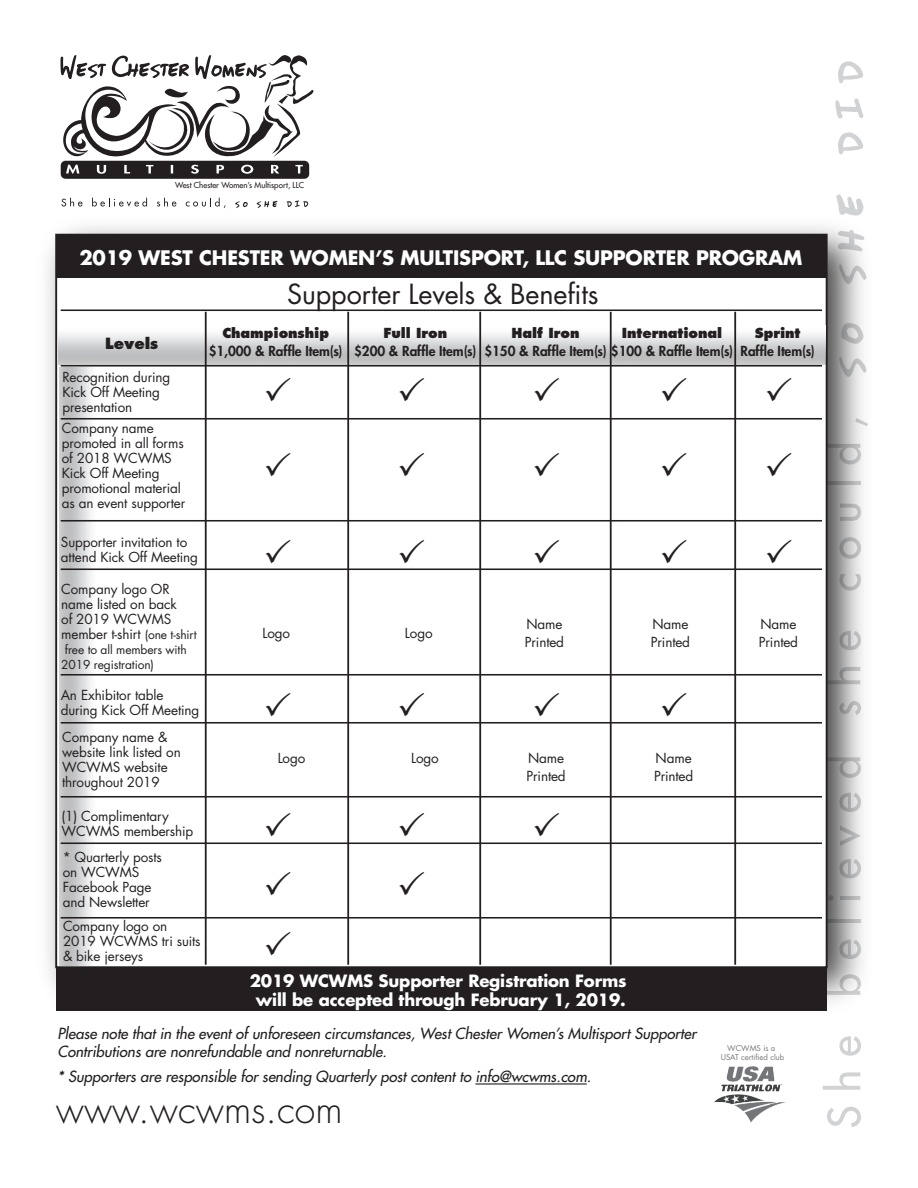
<style>
.page{position:relative;width:918px;height:1188px;background:#fff}
.page>*{position:absolute;margin:0;border:0;box-sizing:border-box;transform-origin:0 0}
.t1{font:300 37.5px "Futura";color:#231f20}
.t2{font:27px "Futura";letter-spacing:-.005em;color:#231f20}
.t3{font:700 19.5px "Futura";letter-spacing:-.01em;color:#fff}
.t4{font:700 16.5px/19.5px "Futura";letter-spacing:-.01em;color:#fff;text-align:center}
.t5{font:italic 15px/18px "Futura";color:#231f20}
.t6{font:800 15px "Futura";letter-spacing:-.005em;color:#231f20}
.t7{font:13.5px/15px "Futura";letter-spacing:-.01em;color:#231f20}
.t8{font:800 13.5px "Futura";letter-spacing:-.005em;color:#231f20}
.t9{font:800 13.5px "Futura";letter-spacing:-.005em;color:#231f20}
.t10{font:12px/15px "Futura";letter-spacing:-.01em;color:#231f20}
.t11{font:7.95px "Futura";color:#231f20}
.t12{font:7.8px/9.3px "Futura";color:#757678;text-align:center}
.s1{font-size:12px}
</style>
<div class="page">
<svg style="left:827px;top:1107px;width:34px;height:20px"></svg>
<svg style="left:823px;top:1072px;width:37px;height:18px"></svg>
<svg style="left:839px;top:1036px;width:22px;height:20px"></svg>
<svg style="left:836px;top:194px;width:27px;height:12px"></svg>
<svg style="left:838px;top:132px;width:25px;height:23px"></svg>
<svg style="left:835px;top:98px;width:29px;height:21px"></svg>
<svg style="left:838px;top:61px;width:25px;height:23px"></svg>
<img style="left:714px;top:1066px;width:72px;height:57px">
<svg style="left:61px;top:198px;width:22px;height:8px"></svg>
<svg style="left:92px;top:198px;width:55px;height:8px"></svg>
<svg style="left:157px;top:198px;width:19px;height:8px"></svg>
<svg style="left:186px;top:198px;width:40px;height:8px"></svg>
<svg style="left:235px;top:201px;width:13px;height:5px"></svg>
<svg style="left:257px;top:201px;width:20px;height:5px"></svg>
<svg style="left:287px;top:201px;width:21px;height:5px"></svg>
<svg style="left:61px;top:55px;width:253px;height:124px"></svg>
<img style="left:47px;top:206px;width:821px;height:805px">
<div style="left:55px;top:234px;width:773px;height:734px;background:#fff;border:2px solid #231f20"></div>
<svg style="left:59px;top:326px;width:766px;height:39px"></svg>
<div style="left:57px;top:235px;width:770px;height:43px;background:#231f20"></div>
<hr style="left:475px;top:1083px;width:112px;height:2px;background:#231f20">
<div style="left:57px;top:968px;width:770px;height:43px;background:#231f20"></div>
<hr style="left:61px;top:309px;width:761px;height:2px;background:#231f20">
<hr style="left:205px;top:312px;width:2px;height:653px;background:#231f20">
<hr style="left:347px;top:312px;width:2px;height:653px;background:#231f20">
<hr style="left:479px;top:312px;width:2px;height:653px;background:#231f20">
<hr style="left:610px;top:312px;width:2px;height:653px;background:#231f20">
<hr style="left:734px;top:312px;width:2px;height:653px;background:#231f20">
<hr style="left:61px;top:365px;width:761px;height:2px;background:#231f20">
<svg style="left:59px;top:368px;width:38px;height:597px"></svg>
<hr style="left:61px;top:418px;width:761px;height:2px;background:#231f20">
<hr style="left:61px;top:568px;width:761px;height:2px;background:#231f20">
<hr style="left:61px;top:674px;width:761px;height:2px;background:#231f20">
<hr style="left:61px;top:722px;width:761px;height:2px;background:#231f20">
<hr style="left:61px;top:796px;width:761px;height:2px;background:#231f20">
<hr style="left:61px;top:842px;width:761px;height:2px;background:#231f20">
<hr style="left:61px;top:917px;width:761px;height:2px;background:#231f20">
<hr style="left:61px;top:520px;width:761px;height:2px;background:#231f20">
<p class="t11" style="left:175px;top:180px;width:131px">West Chester Women’s Multisport, LLC</p>
<h3 class="t3" style="left:79px;top:244px;width:724px">2019 WEST CHESTER WOMEN’S MULTISPORT, LLC SUPPORTER PROGRAM</h3>
<p class="t6" style="left:105px;top:334px;width:55px">Levels</p>
<p class="t7" style="left:62px;top:370px;width:109px">Recognition during<br>Kick Off Meeting presentation</p>
<p class="t7" style="left:62px;top:421px;width:125px">Company name promoted in all forms of 2018 WCWMS<br>Kick Off Meeting promotional material as an event supporter</p>
<p class="t7" style="left:61px;top:534px;width:139px">Supporter invitation to attend Kick Off Meeting</p>
<p class="t7" style="left:61px;top:582px;width:137px">Company logo OR name listed on back<br>of 2019 WCWMS member t-shirt <span class="s1">(one t-shirt</span></p>
<p class="t10" style="left:61px;top:642px;width:127px">free to all members with<br>2019 registration)</p>
<p class="t7" style="left:61px;top:687px;width:140px">An Exhibitor table during Kick Off Meeting</p>
<p class="t7" style="left:62px;top:729px;width:120px">Company name &amp; website link listed on<br>WCWMS website throughout 2019</p>
<p class="t7" style="left:62px;top:809px;width:133px">(1) Complimentary<br>WCWMS membership</p>
<p class="t7" style="left:63px;top:849px;width:101px">* Quarterly posts on WCWMS<br>Facebook Page and Newsletter</p>
<p class="t7" style="left:63px;top:919px;width:139px">Company logo on<br>2019 WCWMS tri suits &amp; bike jerseys</p>
<h2 class="t2" style="left:287px;top:276px;width:313px">Supporter Levels &amp; Benefits</h2>
<p class="t9" style="left:222px;top:325px;width:108px">Championship</p>
<p class="t8" style="left:209px;top:342px;width:135px">$1,000 &amp; Raffle Item(s)</p>
<p class="t9" style="left:383px;top:325px;width:65px">Full Iron</p>
<p class="t8" style="left:354px;top:342px;width:124px">$200 &amp; Raffle Item(s)</p>
<p class="t9" style="left:622px;top:325px;width:102px">International</p>
<p class="t8" style="left:485px;top:342px;width:250px">$150 &amp; Raffle Item(s) $100 &amp; Raffle Item(s)</p>
<p class="t9" style="left:512px;top:325px;width:69px">Half Iron</p>
<p class="t9" style="left:755px;top:325px;width:47px">Sprint</p>
<p class="t8" style="left:741px;top:342px;width:76px">Raffle Item(s)</p>
<p class="t7" style="left:263px;top:626px;width:29px">Logo</p>
<p class="t7" style="left:405px;top:626px;width:29px">Logo</p>
<p class="t7" style="left:759px;top:615px;width:41px;line-height:18px">Name<br>Printed</p>
<p class="t7" style="left:525px;top:615px;width:41px;line-height:18px">Name<br>Printed</p>
<p class="t7" style="left:651px;top:615px;width:41px;line-height:18px">Name<br>Printed</p>
<p class="t7" style="left:278px;top:750px;width:29px">Logo</p>
<p class="t7" style="left:411px;top:750px;width:29px">Logo</p>
<p class="t7" style="left:527px;top:749px;width:41px;line-height:18px">Name<br>Printed</p>
<p class="t7" style="left:654px;top:749px;width:41px;line-height:18px">Name<br>Printed</p>
<p class="t4" style="left:250px;top:970px;width:378px">2019 WCWMS Supporter Registration Forms will be accepted through February 1, 2019.</p>
<p class="t5" style="left:58px;top:1025px;width:640px">Please note that in the event of unforeseen circumstances, West Chester Women’s Multisport Supporter<br>Contributions are nonrefundable and nonreturnable.</p>
<p class="t5" style="left:58px;top:1067px;width:535px">* Supporters are responsible for sending Quarterly post content to info@wcwms.com.</p>
<h1 class="t1" style="left:56px;top:1085px;width:288px">www.wcwms.com</h1>
<p class="t12" style="left:721px;top:1044px;width:65px">WCWMS is a<br>USAT certified club</p>
</div>
